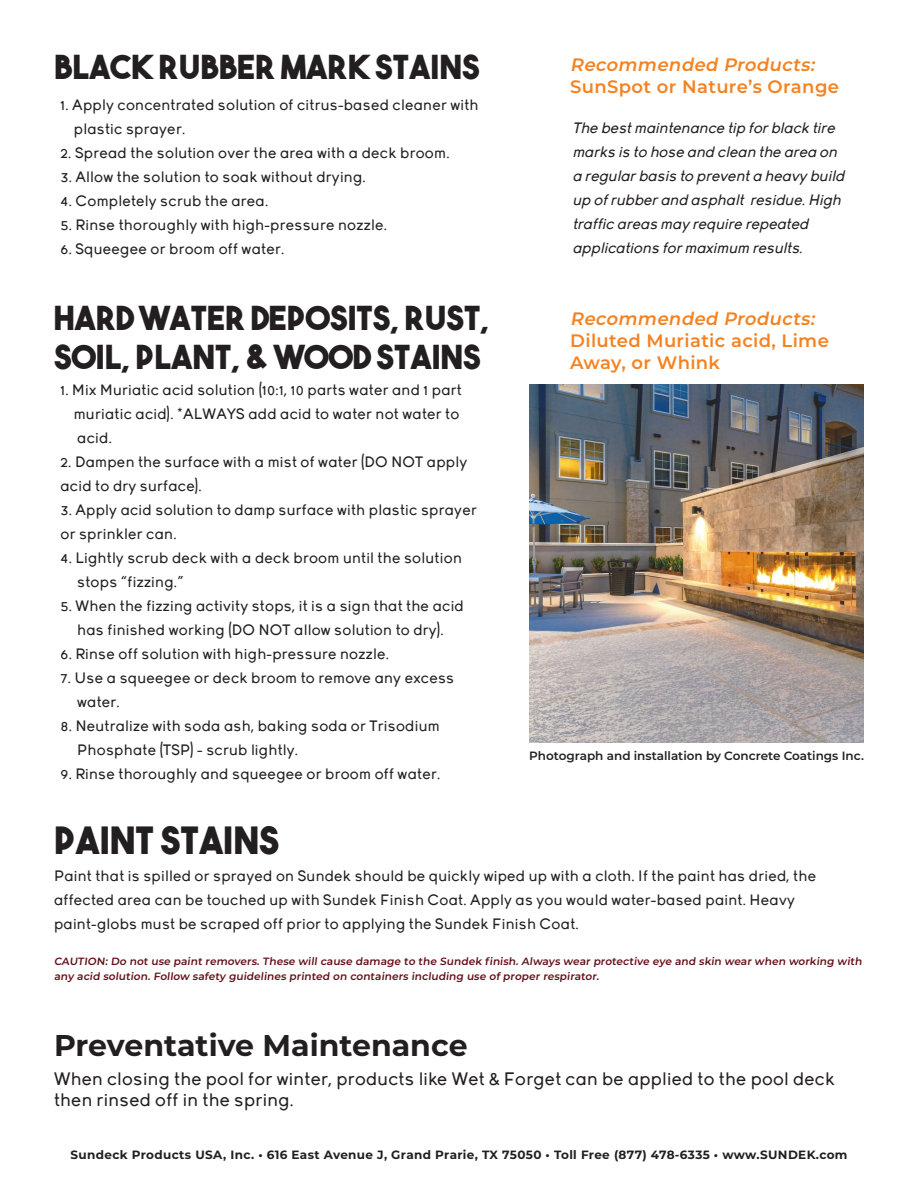
<style>
.page{position:relative;width:918px;height:1188px;background:#fff}
.page>*{position:absolute;margin:0;border:0;box-sizing:border-box;transform-origin:0 0}
.t1{font:37.5px "The Bold Font";color:#231f20}
.t2{font:33px/39.6px "The Bold Font";color:#231f20}
.t3{font:700 30px "Montserrat";color:#231f20}
.t4{font:18px/21.6px "Young";letter-spacing:.02em;color:#231f20}
.t5{font:600 18px/21.6px "Montserrat";letter-spacing:.02em;color:#f58220}
.t6{font:italic 600 18px "Montserrat";color:#f58220}
.t7{font:15px/24px "Young";letter-spacing:.02em;color:#231f20}
.t8{font:italic 15px/24px "Young";color:#231f20}
.t9{font:700 12px "Montserrat";letter-spacing:.03em;color:#231f20}
.t10{font:600 12px "Montserrat";color:#231f20}
.t11{font:600 10.5px/15px "Montserrat";color:#620f16}
</style>
<div class="page">
<img style="left:529px;top:384px;width:335px;height:359px">
<p class="t2" style="left:54px;top:46px;width:427px">BLACK RUBBER MARK STAINS</p>
<p class="t6" style="left:570px;top:52px;width:250px">Recommended Products:</p>
<p class="t5" style="left:570px;top:75px;width:270px">SunSpot or Nature’s Orange</p>
<p class="t7" style="left:60px;top:94px;width:420px">1. Apply concentrated solution of citrus-based cleaner with</p>
<p class="t7" style="left:74px;top:118px;width:113px">plastic sprayer.</p>
<p class="t7" style="left:60px;top:142px;width:391px">2. Spread the solution over the area with a deck broom.</p>
<p class="t7" style="left:60px;top:166px;width:307px">3. Allow the solution to soak without drying.</p>
<p class="t7" style="left:60px;top:190px;width:209px">4. Completely scrub the area.</p>
<p class="t7" style="left:60px;top:214px;width:328px">5. Rinse thoroughly with high-pressure nozzle.</p>
<p class="t7" style="left:60px;top:238px;width:225px">6. Squeegee or broom off water.</p>
<p class="t8" style="left:572px;top:117px;width:268px">The bestmaintenance tip forblack tire</p>
<p class="t8" style="left:572px;top:141px;width:270px">marks is to hose and clean the area on</p>
<p class="t8" style="left:572px;top:165px;width:277px">a regularbasis to preventa heavy build up ofrubberand asphalt residue.High traffic areas may require repeated</p>
<p class="t8" style="left:572px;top:237px;width:235px">applications formaximum results.</p>
<p class="t2" style="left:54px;top:297px;width:437px">HARD WATER DEPOSITS, RUST,<br>SOIL, PLANT, &amp; WOOD STAINS</p>
<p class="t6" style="left:570px;top:306px;width:250px">Recommended Products:</p>
<p class="t5" style="left:570px;top:329px;width:260px">Diluted Muriatic acid, Lime<br>Away, or Whink</p>
<p class="t7" style="left:60px;top:378px;width:403px">1. Mix Muriatic acid solution (10:1, 10 parts water and 1 part</p>
<p class="t7" style="left:74px;top:402px;width:387px">muriatic acid). *ALWAYS add acid to water not water to</p>
<p class="t7" style="left:77px;top:426px;width:36px">acid.</p>
<p class="t7" style="left:60px;top:450px;width:408px">2. Dampen the surface with a mist of water (DO NOT apply acid to dry surface).</p>
<p class="t7" style="left:60px;top:498px;width:418px">3. Apply acid solution to damp surface with plastic sprayer or sprinkler can.</p>
<p class="t7" style="left:60px;top:546px;width:403px">4. Lightly scrub deck with a deck broom until the solution</p>
<p class="t7" style="left:77px;top:570px;width:108px">stops “fizzing.”</p>
<p class="t7" style="left:60px;top:594px;width:405px">5. When the fizzing activity stops, it is a sign that the acid</p>
<p class="t7" style="left:77px;top:618px;width:368px">has finished working (DO NOT allow solution to dry).</p>
<p class="t7" style="left:60px;top:642px;width:330px">6. Rinse off solution with high-pressure nozzle.</p>
<p class="t7" style="left:60px;top:666px;width:395px">7. Use a squeegee or deck broom to remove any excess</p>
<p class="t7" style="left:77px;top:690px;width:44px">water.</p>
<p class="t7" style="left:60px;top:714px;width:381px">8. Neutralize with soda ash, baking soda or Trisodium</p>
<p class="t7" style="left:77px;top:738px;width:222px">Phosphate (TSP) - scrub lightly.</p>
<p class="t7" style="left:60px;top:762px;width:381px">9. Rinse thoroughly and squeegee or broom off water.</p>
<p class="t10" style="left:529px;top:748px;width:336px">Photograph and installation by Concrete Coatings Inc.</p>
<p class="t1" style="left:54px;top:817px;width:227px">PAINT STAINS</p>
<p class="t7" style="left:54px;top:864px;width:764px">Paint that is spilled or sprayed on Sundek should be quickly wiped up with a cloth. If the paint has dried, the</p>
<p class="t7" style="left:54px;top:888px;width:742px">affected area can be touched up with Sundek Finish Coat. Apply as you would water-based paint. Heavy</p>
<p class="t7" style="left:54px;top:912px;width:526px">paint-globs must be scraped off prior to applying the Sundek Finish Coat.</p>
<p class="t11" style="left:54px;top:953px;width:811px">CAUTION: Do not use paint removers. These will cause damage to the Sundek finish. Always wear protective eye and skin wear when working with any acid solution. Follow safety guidelines printed on containers including use of proper respirator.</p>
<p class="t3" style="left:54px;top:1024px;width:415px">Preventative Maintenance</p>
<p class="t4" style="left:54px;top:1068px;width:782px">When closing the pool for winter, products like Wet &amp; Forget can be applied to the pool deck then rinsed off in the spring.</p>
<p class="t9" style="left:70px;top:1146px;width:779px">Sundeck Products USA, Inc. • 616 East Avenue J, Grand Prarie, TX 75050 • Toll Free (877) 478-6335 • www.SUNDEK.com</p>
</div>
